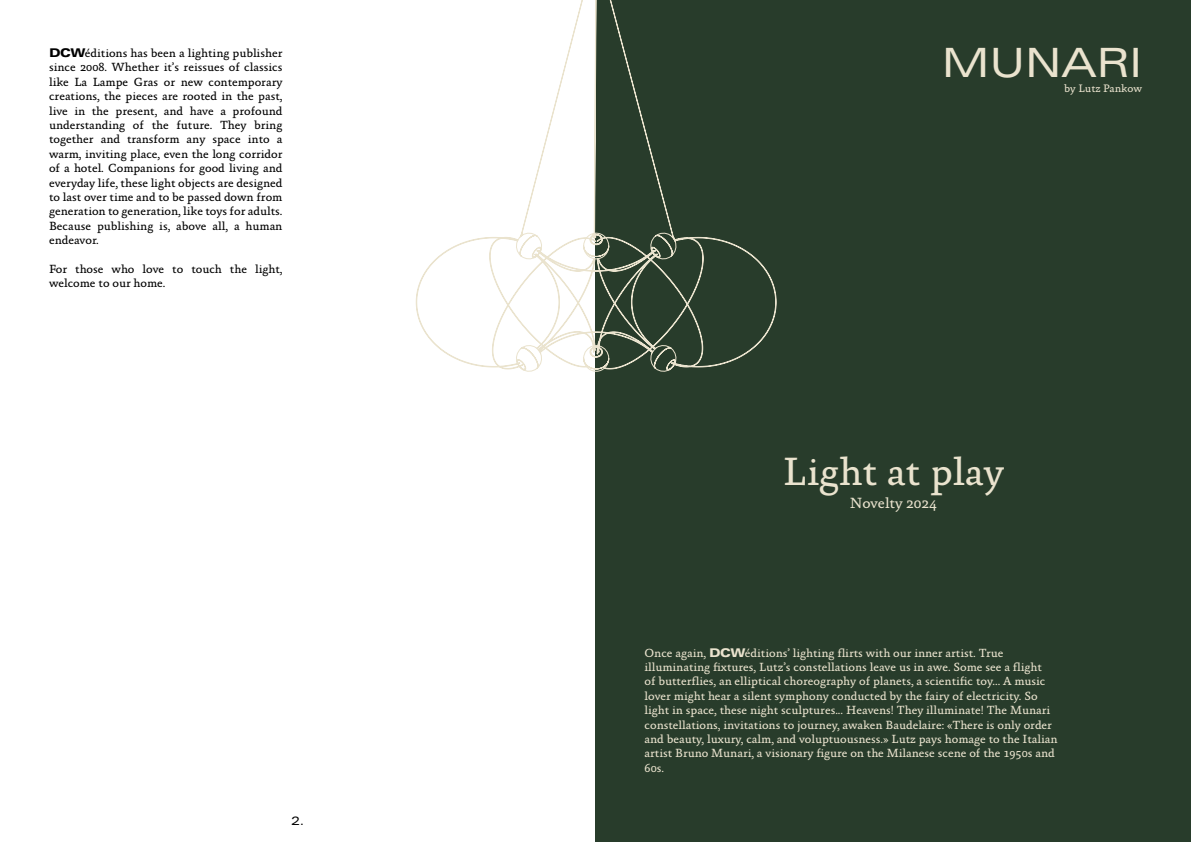
<style>
.page{position:relative;width:1191px;height:842px;background:#fff}
.page>*{position:absolute;margin:0;border:0;box-sizing:border-box;transform-origin:0 0}
.t1{font:expanded 40.4px "Univers LT Std";color:#eae3ce}
.t2{font:40px "Absara OT";color:#eae3ce}
.t3{font:15px "Absara OT";color:#eae3ce}
.t4{font:12px/14.4px "Absara OT";color:#eae3ce}
.t5{font:12px/14.4px "Absara OT";color:#000;text-align:justify}
.t6{font:expanded 12px "Univers LT Std";color:#000}
.t7{font:11px "Absara OT";color:#eae3ce}
.s1{font-family:"Univers LT Std";font-weight:900;font-stretch:expanded}
</style>
<div class="page">
<div style="left:595px;top:0;width:596px;height:842px;background:#283c2b"></div>
<svg style="left:416px;top:236px;width:360px;height:134px"></svg>
<svg style="left:515px;top:0;width:162px;height:372px"></svg>
<p class="t5" style="left:49px;top:46px;width:235px"><span class="s1">DCW</span>éditions has been a lighting publisher since 2008. Whether it’s reissues of classics like La Lampe Gras or new contemporary creations, the pieces are rooted in the past, live in the present, and have a profound understanding of the future. They bring together and transform any space into a warm, inviting place, even the long corridor of a hotel. Companions for good living and everyday life, these light objects are designed to last over time and to be passed down from generation to generation, like toys for adults.<br>Because publishing is, above all, a human endeavor.</p>
<p class="t5" style="left:49px;top:262px;width:235px">For those who love to touch the light, welcome to our home.</p>
<p class="t6" style="left:291px;top:814px;width:15px">2.</p>
<h1 class="t1" style="left:941px;top:39px;width:202px">MUNARI</h1>
<p class="t7" style="left:1064px;top:82px;width:79px">by Lutz Pankow</p>
<h2 class="t2" style="left:782px;top:450px;width:222px">Light at play</h2>
<p class="t3" style="left:849px;top:495px;width:89px">Novelty 2024</p>
<p class="t4" style="left:644px;top:646px;width:414px">Once again, <span class="s1">DCW</span>éditions’ lighting flirts with our inner artist. True illuminating fixtures, Lutz’s constellations leave us in awe. Some see a flight<br>of butterflies, an elliptical choreography of planets, a scientific toy... A music lover might hear a silent symphony conducted by the fairy of electricity. So light in space, these night sculptures... Heavens! They illuminate! The Munari constellations, invitations to journey, awaken Baudelaire: «There is only order and beauty, luxury, calm, and voluptuousness.» Lutz pays homage to the Italian artist Bruno Munari, a visionary figure on the Milanese scene of the 1950s and 60s.</p>
</div>
